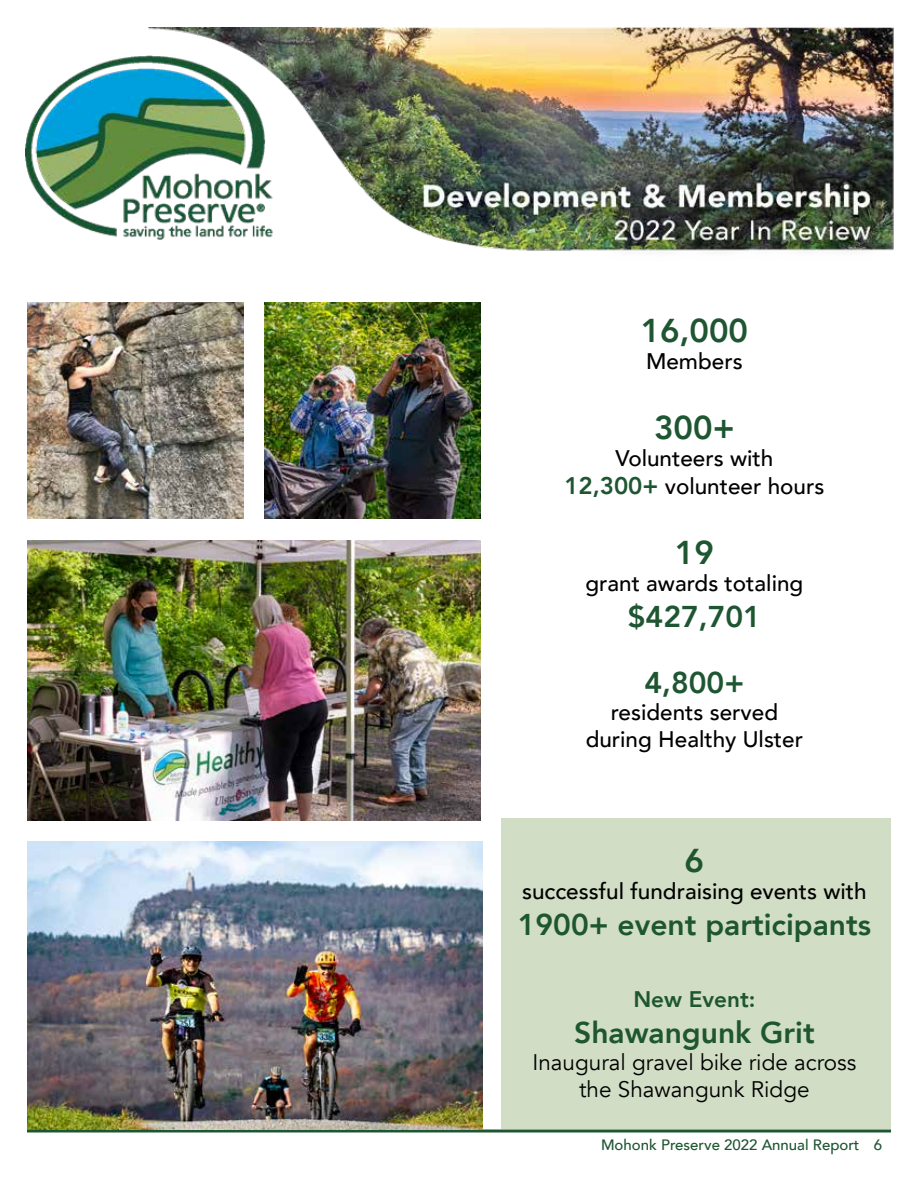
<style>
.page{position:relative;width:918px;height:1188px;background:#fff}
.page>*{position:absolute;margin:0;border:0;box-sizing:border-box;transform-origin:0 0}
.t1{font:800 33px "Avenir";color:#1e5632}
.t2{font:800 30px "Avenir";color:#1e5632}
.t3{font:500 22.5px/28.8px "Avenir";color:#000101;text-align:center}
.t4{font:22.5px/27px "Avenir";color:#000101;text-align:center}
.t5{font:800 22.5px "Avenir";color:#1e5632}
.t6{font:500 15px "Avenir";color:#1e5632}
.s1{font-weight:800;font-size:24px;color:#1e5632}
</style>
<div class="page">
<div style="left:501px;top:819px;width:390px;height:310px;background:#d1ddc4"></div>
<img style="left:26px;top:27px;width:868px;height:224px">
<hr style="left:27px;top:1130px;width:864px;height:2px;background:#1e5632">
<img style="left:27px;top:540px;width:454px;height:281px">
<img style="left:27px;top:842px;width:456px;height:288px">
<img style="left:27px;top:302px;width:216px;height:216px">
<img style="left:265px;top:302px;width:216px;height:216px">
<h1 class="t1" style="left:641px;top:305px;width:109px">16,000</h1>
<p class="t3" style="left:646px;top:346px;width:98px">Members</p>
<h1 class="t1" style="left:654px;top:401px;width:82px">300+</h1>
<p class="t3" style="left:564px;top:442px;width:262px">Volunteers with<br><span class="s1">12,300+</span> volunteer hours</p>
<h1 class="t1" style="left:675px;top:527px;width:41px">19</h1>
<p class="t3" style="left:585px;top:568px;width:219px">grant awards totaling</p>
<h2 class="t2" style="left:628px;top:593px;width:135px">$427,701</h2>
<h2 class="t2" style="left:644px;top:659px;width:101px">4,800+</h2>
<p class="t3" style="left:586px;top:697px;width:219px;line-height:27px">residents served during Healthy Ulster</p>
<h1 class="t1" style="left:685px;top:835px;width:21px">6</h1>
<p class="t3" style="left:522px;top:876px;width:346px">successful fundraising events with</p>
<h2 class="t2" style="left:518px;top:901px;width:355px">1900+ event participants</h2>
<p class="t5" style="left:633px;top:982px;width:124px">New Event:</p>
<h2 class="t2" style="left:574px;top:1009px;width:242px">Shawangunk Grit</h2>
<p class="t4" style="left:532px;top:1049px;width:325px">Inaugural gravel bike ride across the Shawangunk Ridge</p>
<p class="t6" style="left:601px;top:1132px;width:283px">Mohonk Preserve 2022 Annual Report 6</p>
</div>
